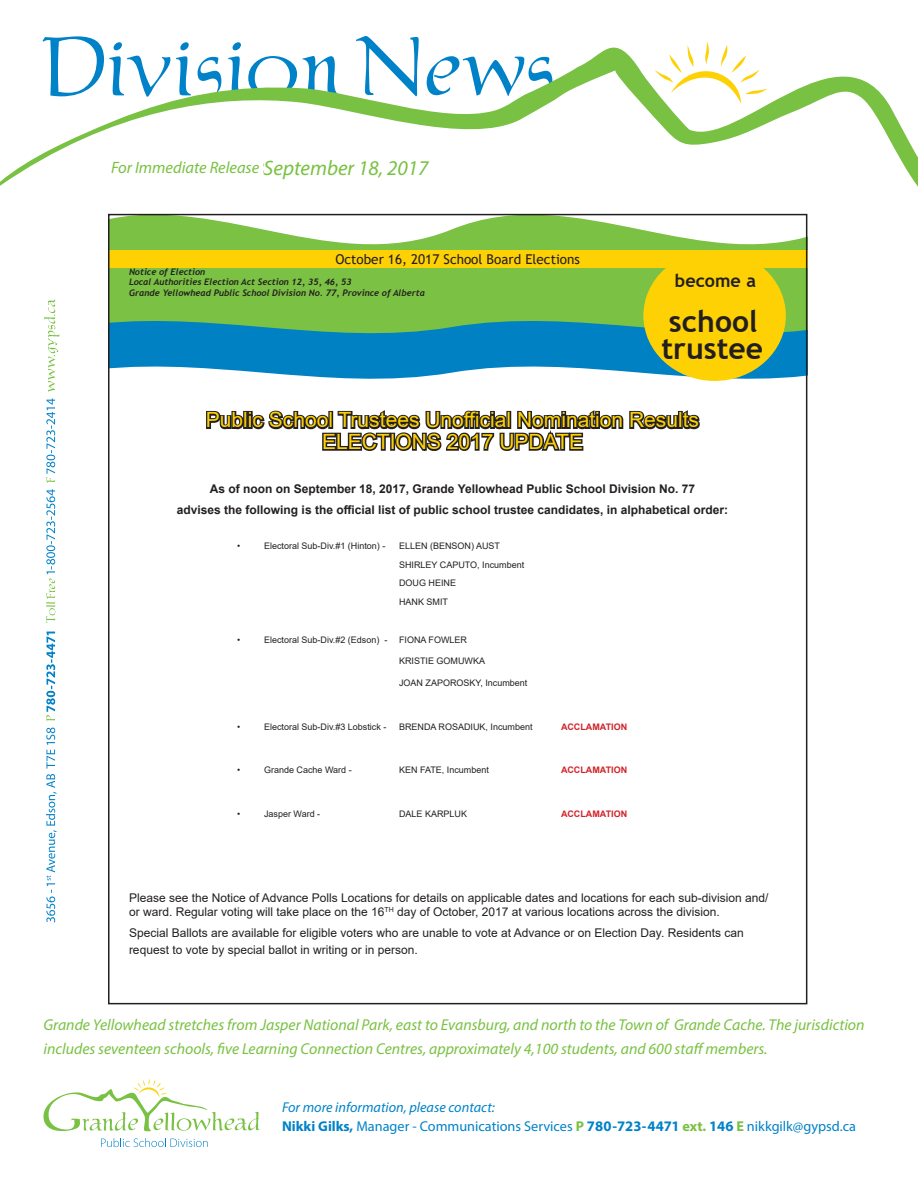
<style>
.page{position:relative;width:918px;height:1188px;background:#fff}
.page>*{position:absolute;margin:0;border:0;box-sizing:border-box;transform-origin:0 0}
.t1{font:700 30px/27px "Trebuchet MS";color:#231f20}
.Sub-Titles{font:21px "Arial";color:#fed105}
.t2{font:italic 21px "Myriad Pro";color:#79c142}
.t3{font:700 18px "Trebuchet MS";color:#231f20}
.t4{font:italic 16.5px "Myriad Pro";color:#79c142}
.t5{font:italic 15.75px/24px "Myriad Pro";color:#79c142}
.t6{font:14.25px/19.5px "Myriad Pro";color:#0082c8}
.t7{font:13.5px "Trebuchet MS";color:#231f20}
.Sub-Titles-2{font:12px/14.4px "Arial";color:#231f20}
.Sub-Titles-3{font:700 12px "Arial";color:#231f20}
.Sub-Titles-4{font:9px "Arial";color:#231f20}
.t8{font:italic 700 9px "Trebuchet";color:#231f20}
.t9{font:700 9px "Arial";color:#d1232a}
.s1{font-weight:700;font-style:normal}
.s2{font-style:italic}
.s3{font-weight:700}
.s4{font-weight:700;color:#79c142}
.s5{font-weight:700;font-size:14.7px}
</style>
<div class="page">
<svg style="left:101px;top:1138px;width:107px;height:9px"></svg>
<svg style="left:43px;top:1079px;width:217px;height:52px"></svg>
<svg style="left:0;top:36px;width:918px;height:151px"></svg>
<svg style="left:44px;top:299px;width:15px;height:93px"></svg>
<svg style="left:46px;top:398px;width:9px;height:85px"></svg>
<svg style="left:46px;top:489px;width:9px;height:134px"></svg>
<svg style="left:46px;top:632px;width:9px;height:89px"></svg>
<svg style="left:46px;top:728px;width:11px;height:194px"></svg>
<svg style="left:108px;top:213px;width:699px;height:93px;fill:#7bc143"></svg>
<svg style="left:111px;top:306px;width:693px;height:75px;background:#40a1aa"></svg>
<div style="left:643px;top:250px;width:143px;height:131px;background:#fed105;border-radius:50%"></div>
<div style="left:108px;top:250px;width:699px;height:18px;background:#fed105"></div>
<svg style="left:206px;top:410px;width:494px;height:41px"></svg>
<div style="left:264px;top:156px;width:189px;height:22px;background:#fff"></div>
<p class="t2" style="left:264px;top:155px;width:166px">September 18, 2017</p>
<p class="t4" style="left:111px;top:157px;width:301px">For Immediate Release <span class="s1">September 21, 2010</span></p>
<p class="t7" style="left:335px;top:251px;width:246px">October 16, 2017 School Board Elections</p>
<p class="t8" style="left:129px;top:266px;width:78px">Notice of Election</p>
<p class="t8" style="left:129px;top:277px;width:224px">Local Authorities Election Act Section 12, 35, 46, 53</p>
<p class="t8" style="left:129px;top:287px;width:298px">Grande Yellowhead Public School Division No. 77, Province of Alberta</p>
<p class="t3" style="left:675px;top:269px;width:83px">become a</p>
<p class="t1" style="left:661px;top:308px;width:103px">school trustee</p>
<p class="Sub-Titles" style="left:206px;top:406px;width:495px">Public School Trustees Unofficial Nomination Results</p>
<p class="Sub-Titles" style="left:322px;top:427px;width:263px">ELECTIONS 2017 UPDATE</p>
<p class="Sub-Titles-3" style="left:210px;top:480px;width:487px">As of noon on September 18, 2017, Grande Yellowhead Public School Division No. 77</p>
<p class="Sub-Titles-3" style="left:177px;top:502px;width:553px">advises the following is the official list of public school trustee candidates, in alphabetical order:</p>
<p class="Sub-Titles-4" style="left:237px;top:540px;width:5px">•</p>
<p class="Sub-Titles-4" style="left:264px;top:540px;width:123px">Electoral Sub-Div.#1 (Hinton) -</p>
<p class="Sub-Titles-4" style="left:399px;top:540px;width:103px">ELLEN (BENSON) AUST</p>
<p class="Sub-Titles-4" style="left:399px;top:558px;width:127px">SHIRLEY CAPUTO, Incumbent</p>
<p class="Sub-Titles-4" style="left:399px;top:577px;width:59px">DOUG HEINE</p>
<p class="Sub-Titles-4" style="left:399px;top:596px;width:51px">HANK SMIT</p>
<p class="Sub-Titles-4" style="left:237px;top:633px;width:5px">•</p>
<p class="Sub-Titles-4" style="left:264px;top:633px;width:125px">Electoral Sub-Div.#2 (Edson) -</p>
<p class="Sub-Titles-4" style="left:399px;top:633px;width:70px">FIONA FOWLER</p>
<p class="Sub-Titles-4" style="left:399px;top:655px;width:88px">KRISTIE GOMUWKA</p>
<p class="Sub-Titles-4" style="left:399px;top:677px;width:130px">JOAN ZAPOROSKY, Incumbent</p>
<p class="Sub-Titles-4" style="left:237px;top:720px;width:5px">•</p>
<p class="Sub-Titles-4" style="left:264px;top:720px;width:124px">Electoral Sub-Div.#3 Lobstick -</p>
<p class="Sub-Titles-4" style="left:399px;top:720px;width:135px">BRENDA ROSADIUK, Incumbent</p>
<p class="t9" style="left:561px;top:720px;width:68px">ACCLAMATION</p>
<p class="Sub-Titles-4" style="left:237px;top:764px;width:5px">•</p>
<p class="Sub-Titles-4" style="left:264px;top:764px;width:89px">Grande Cache Ward -</p>
<p class="Sub-Titles-4" style="left:399px;top:764px;width:91px">KEN FATE, Incumbent</p>
<p class="t9" style="left:561px;top:764px;width:68px">ACCLAMATION</p>
<p class="Sub-Titles-4" style="left:237px;top:807px;width:5px">•</p>
<p class="Sub-Titles-4" style="left:264px;top:807px;width:58px">Jasper Ward -</p>
<p class="Sub-Titles-4" style="left:399px;top:807px;width:70px">DALE KARPLUK</p>
<p class="t9" style="left:561px;top:807px;width:68px">ACCLAMATION</p>
<p class="Sub-Titles-2" style="left:129px;top:890px;width:641px">Please see the Notice of Advance Polls Locations for details on applicable dates and locations for each sub-division and/ or ward. Regular voting will take place on the 16<sup>TH</sup> day of October, 2017 at various locations across the division.</p>
<p class="Sub-Titles-2" style="left:129px;top:925px;width:616px;line-height:16.2px">Special Ballots are available for eligible voters who are unable to vote at Advance or on Election Day. Residents can request to vote by special ballot in writing or in person.</p>
<p class="t5" style="left:44px;top:1012px;width:823px">Grande Yellowhead stretches from Jasper National Park, east to Evansburg, and north to the Town of Grande Cache. The jurisdiction includes seventeen schools, five Learning Connection Centres, approximately 4,100 students, and 600 staff members.</p>
<p class="t6" style="left:282px;top:1097px;width:575px"><span class="s2">For more information, please contact:<br></span><span class="s3">Nikki Gilks,</span> Manager - Communications Services <span class="s4">P</span> <span class="s5">780-723-4471</span> <span class="s4">ext.</span> <span class="s5">146</span> <span class="s4">E</span> nikkgilk@gypsd.ca</p>
</div>
